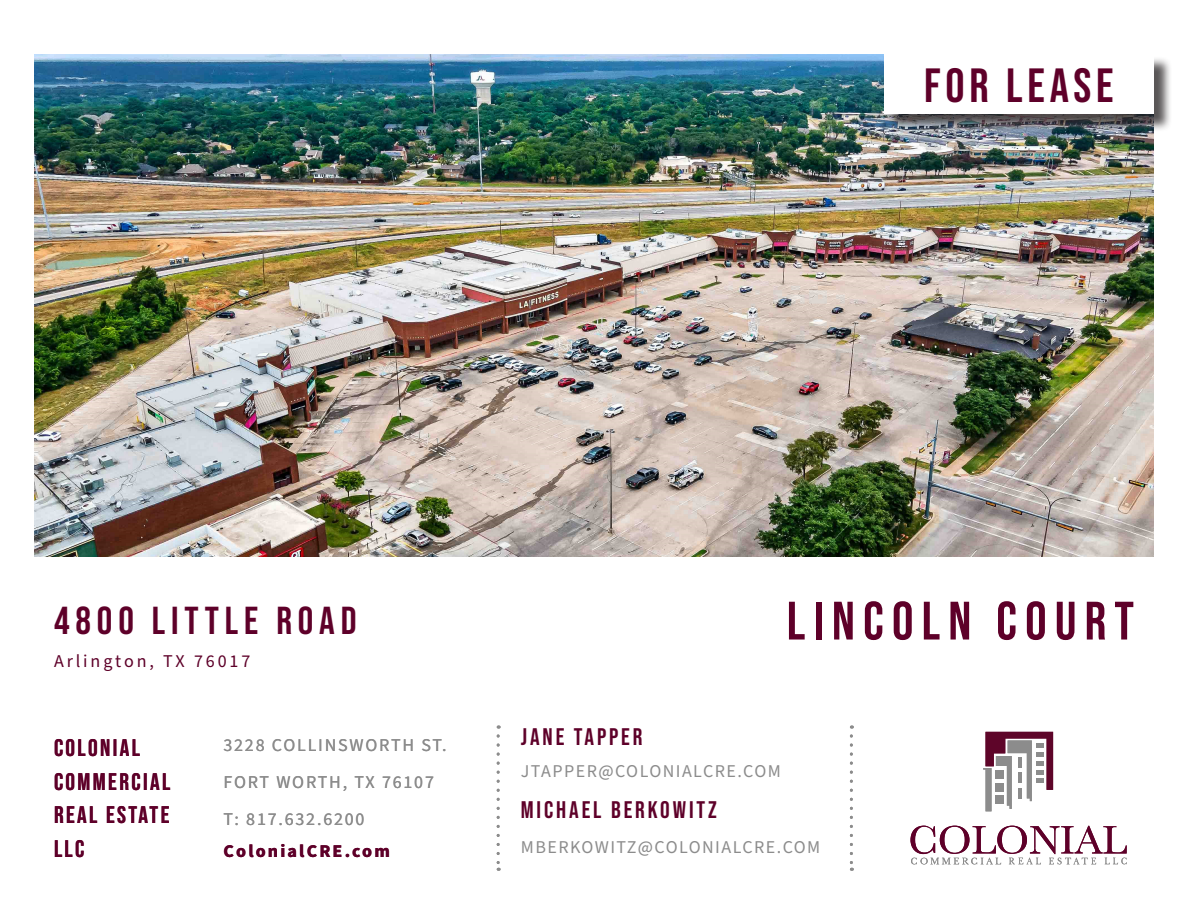
<style>
.page{position:relative;width:1188px;height:918px;background:#fff}
.page>*{position:absolute;margin:0;border:0;box-sizing:border-box;transform-origin:0 0}
.t1{font:54px "Bebas Neue";letter-spacing:.15em;color:#5e0029}
.t2{font:48px "Bebas Neue";letter-spacing:.1em;color:#5e0029}
.t3{font:39px "Bebas Neue";letter-spacing:.15em;color:#5e0029}
.t4{font:24px/33.8px "Bebas Neue";letter-spacing:.1em;color:#5e0029}
.t5{font:24px "Bebas Neue";letter-spacing:.12em;color:#5e0029}
.t6{font:18px/36.6px "Source Sans Pro";letter-spacing:.1em;color:#8c8c8c}
.t7{font:18px "Source Sans Pro";letter-spacing:.08em;color:#8c8c8c}
.t8{font:18px "Source Sans Pro";letter-spacing:.16em;color:#5e0029}
.t9{font:700 18px "Source Sans Pro";letter-spacing:.12em;color:#5e0029}
</style>
<div class="page">
<svg style="left:497px;top:736px;width:3px;height:135px"></svg>
<svg style="left:850px;top:736px;width:3px;height:135px"></svg>
<svg style="left:911px;top:825px;width:216px;height:39px"></svg>
<svg style="left:983px;top:732px;width:70px;height:79px"></svg>
<img style="left:34px;top:54px;width:1120px;height:502px">
<div style="left:886px;top:56px;width:287px;height:76px;background:#231f20;opacity:.75"></div>
<div style="left:884px;top:54px;width:270px;height:59px;background:#fff"></div>
<p class="t2" style="left:924px;top:58px;width:191px">FOR LEASE</p>
<p class="t3" style="left:54px;top:598px;width:304px">4800 LITTLE ROAD</p>
<p class="t1" style="left:787px;top:590px;width:349px">LINCOLN COURT</p>
<p class="t8" style="left:54px;top:649px;width:198px">Arlington, TX 76017</p>
<h3 class="t4" style="left:54px;top:730px;width:118px">COLONIAL<br>COMMERCIAL<br>REAL ESTATE<br>LLC</h3>
<p class="t6" style="left:224px;top:728px;width:225px">3228 COLLINSWORTH ST.<br>FORT WORTH, TX 76107<br>T: 817.632.6200</p>
<p class="t9" style="left:224px;top:839px;width:168px">ColonialCRE.com</p>
<p class="t5" style="left:521px;top:723px;width:123px">JANE TAPPER</p>
<p class="t7" style="left:521px;top:759px;width:262px">JTAPPER@COLONIALCRE.COM</p>
<p class="t5" style="left:521px;top:796px;width:197px">MICHAEL BERKOWITZ</p>
<p class="t7" style="left:521px;top:835px;width:301px">MBERKOWITZ@COLONIALCRE.COM</p>
</div>
